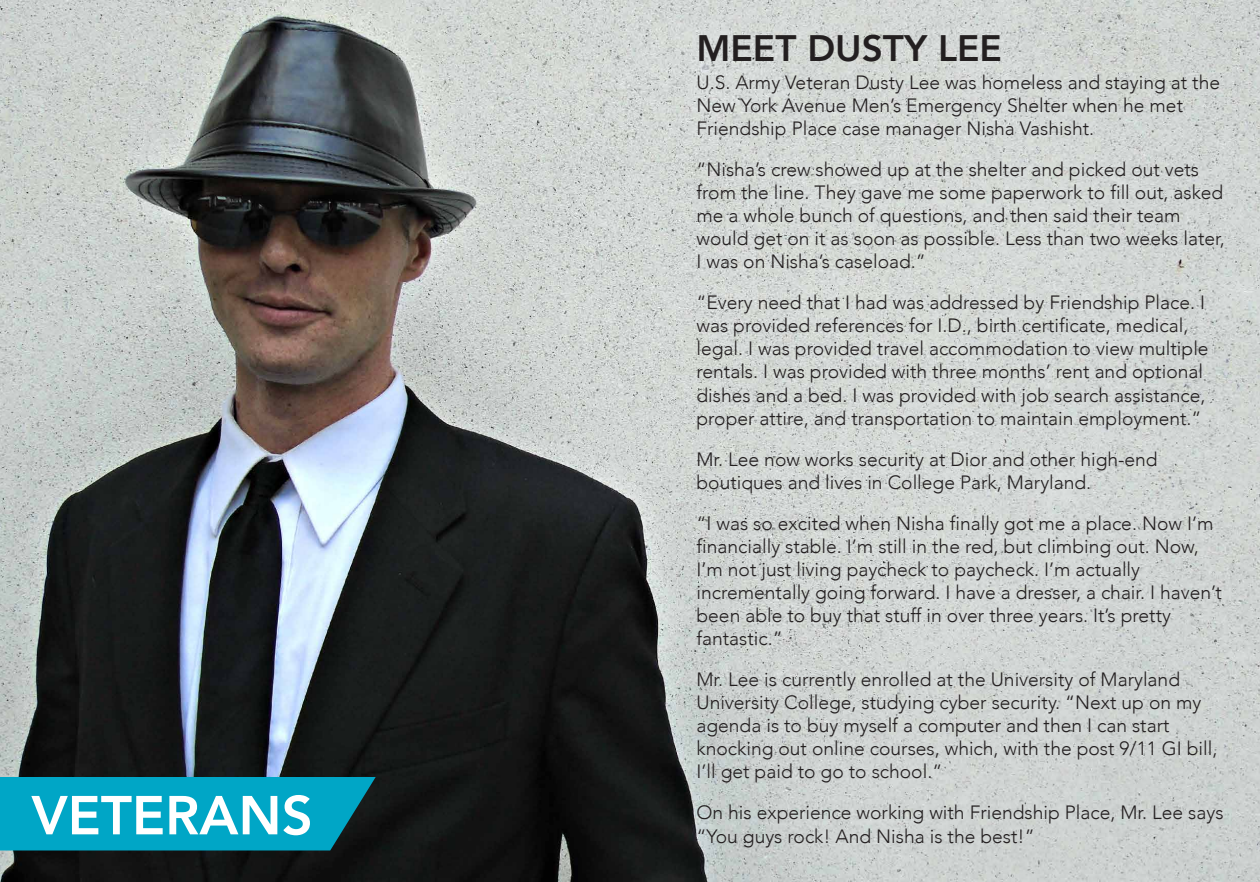
<style>
.page{position:relative;width:1260px;height:882px;background:#fff}
.page>*{position:absolute;margin:0;border:0;box-sizing:border-box;transform-origin:0 0}
.t1{font:800 54.25px "Avenir";color:#fff}
.t2{font:800 36.75px "Avenir";color:#231f20}
.t3{font:300 19.25px/23.1px "Avenir";color:#231f20}
</style>
<div class="page">
<img style="left:0;top:0;width:1260px;height:882px">
<div style="left:0;top:777px;width:376px;height:73px;background:#00a6c6"></div>
<h1 class="t1" style="left:32px;top:773px;width:283px">VETERANS</h1>
<h2 class="t2" style="left:696px;top:20px;width:307px">MEET DUSTY LEE</h2>
<p class="t3" style="left:696px;top:70px;width:525px">U.S. Army Veteran Dusty Lee was homeless and staying at the<br>New York Avenue Men’s Emergency Shelter when he met<br>Friendship Place case manager Nisha Vashisht.</p>
<p class="t3" style="left:696px;top:158px;width:530px">“Nisha’s crew showed up at the shelter and picked out vets from the line. They gave me some paperwork to fill out, asked me a whole bunch of questions, and then said their team would get on it as soon as possible. Less than two weeks later, I was on Nisha’s caseload.”</p>
<p class="t3" style="left:696px;top:291px;width:514px">“Every need that I had was addressed by Friendship Place. I was provided references for I.D., birth certificate, medical, legal. I was provided travel accommodation to view multiple rentals. I was provided with three months’ rent and optional dishes and a bed. I was provided with job search assistance, proper attire, and transportation to maintain employment.”</p>
<p class="t3" style="left:696px;top:447px;width:463px">Mr. Lee now works security at Dior and other high-end boutiques and lives in College Park, Maryland.</p>
<p class="t3" style="left:696px;top:511px;width:527px">“I was so excited when Nisha finally got me a place. Now I’m financially stable. I’m still in the red, but climbing out. Now, I’m not just living paycheck to paycheck. I’m actually incrementally going forward. I have a dresser, a chair. I haven’t been able to buy that stuff in over three years. It’s pretty fantastic.”</p>
<p class="t3" style="left:696px;top:668px;width:522px">Mr. Lee is currently enrolled at the University of Maryland University College, studying cyber security. “Next up on my agenda is to buy myself a computer and then I can start knocking out online courses, which, with the post 9/11 GI bill, I’ll get paid to go to school.”</p>
<p class="t3" style="left:696px;top:801px;width:529px">On his experience working with Friendship Place, Mr. Lee says “You guys rock! And Nisha is the best!”</p>
</div>
